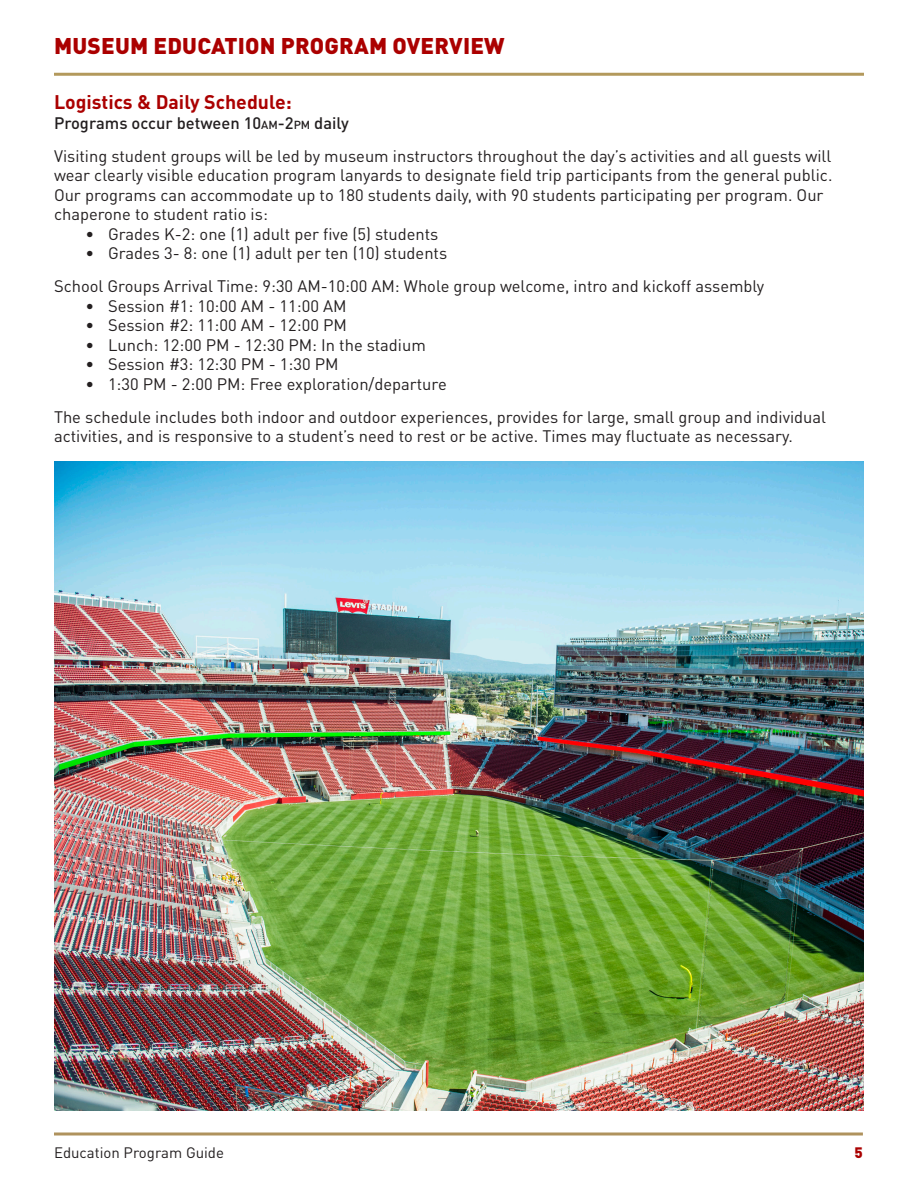
<style>
.page{position:relative;width:918px;height:1188px;background:#fff}
.page>*{position:absolute;margin:0;border:0;box-sizing:border-box;transform-origin:0 0}
.t1{font:900 22.5px "DINOT";letter-spacing:.01em;color:#ab0000}
.BODY{font:700 19.5px "DINOT";color:#ab0000}
.BODY-2{font:16.5px/19.5px "DINOT";color:#231f20}
.BODY-3{font:500 16.5px "DINOT";color:#231f20}
.t2{font:15px "DINOT";color:#231f20}
.t3{font:900 15px "DINOT";color:#a00}
.s1{font-size:11.55px}
</style>
<div class="page">
<svg style="left:54px;top:1132px;width:809px;height:4px;background:#c2ad85"></svg>
<hr style="left:54px;top:73px;width:810px;height:3px;background:#b3995c">
<img style="left:54px;top:461px;width:810px;height:649px">
<p class="t1" style="left:54px;top:31px;width:452px">MUSEUM EDUCATION PROGRAM OVERVIEW</p>
<p class="BODY" style="left:54px;top:90px;width:239px">Logistics &amp; Daily Schedule:</p>
<p class="BODY-3" style="left:54px;top:112px;width:296px">Programs occur between 10<span class="s1">AM</span>-2<span class="s1">PM</span> daily</p>
<p class="BODY-2" style="left:54px;top:146px;width:780px">Visiting student groups will be led by museum instructors throughout the day’s activities and all guests will wear clearly visible education program lanyards to designate field trip participants from the general public.<br>Our programs can accommodate up to 180 students daily, with 90 students participating per program. Our chaperone to student ratio is:</p>
<p class="BODY-2" style="left:86px;top:224px;width:355px">• Grades K-2: one (1) adult per five (5) students</p>
<p class="BODY-2" style="left:86px;top:243px;width:363px">• Grades 3- 8: one (1) adult per ten (10) students</p>
<p class="BODY-2" style="left:54px;top:276px;width:712px">School Groups Arrival Time: 9:30 AM-10:00 AM: Whole group welcome, intro and kickoff assembly</p>
<p class="BODY-2" style="left:86px;top:296px;width:263px">• Session #1: 10:00 AM - 11:00 AM</p>
<p class="BODY-2" style="left:86px;top:315px;width:263px">• Session #2: 11:00 AM - 12:00 PM</p>
<p class="BODY-2" style="left:86px;top:335px;width:342px">• Lunch: 12:00 PM - 12:30 PM: In the stadium</p>
<p class="BODY-2" style="left:86px;top:354px;width:255px">• Session #3: 12:30 PM - 1:30 PM</p>
<p class="BODY-2" style="left:86px;top:374px;width:363px">• 1:30 PM - 2:00 PM: Free exploration/departure</p>
<p class="BODY-2" style="left:54px;top:407px;width:774px">The schedule includes both indoor and outdoor experiences, provides for large, small group and individual activities, and is responsive to a student’s need to rest or be active. Times may fluctuate as necessary.</p>
<p class="t2" style="left:54px;top:1144px;width:172px">Education Program Guide</p>
<p class="t3" style="left:855px;top:1143px;width:10px">5</p>
</div>
